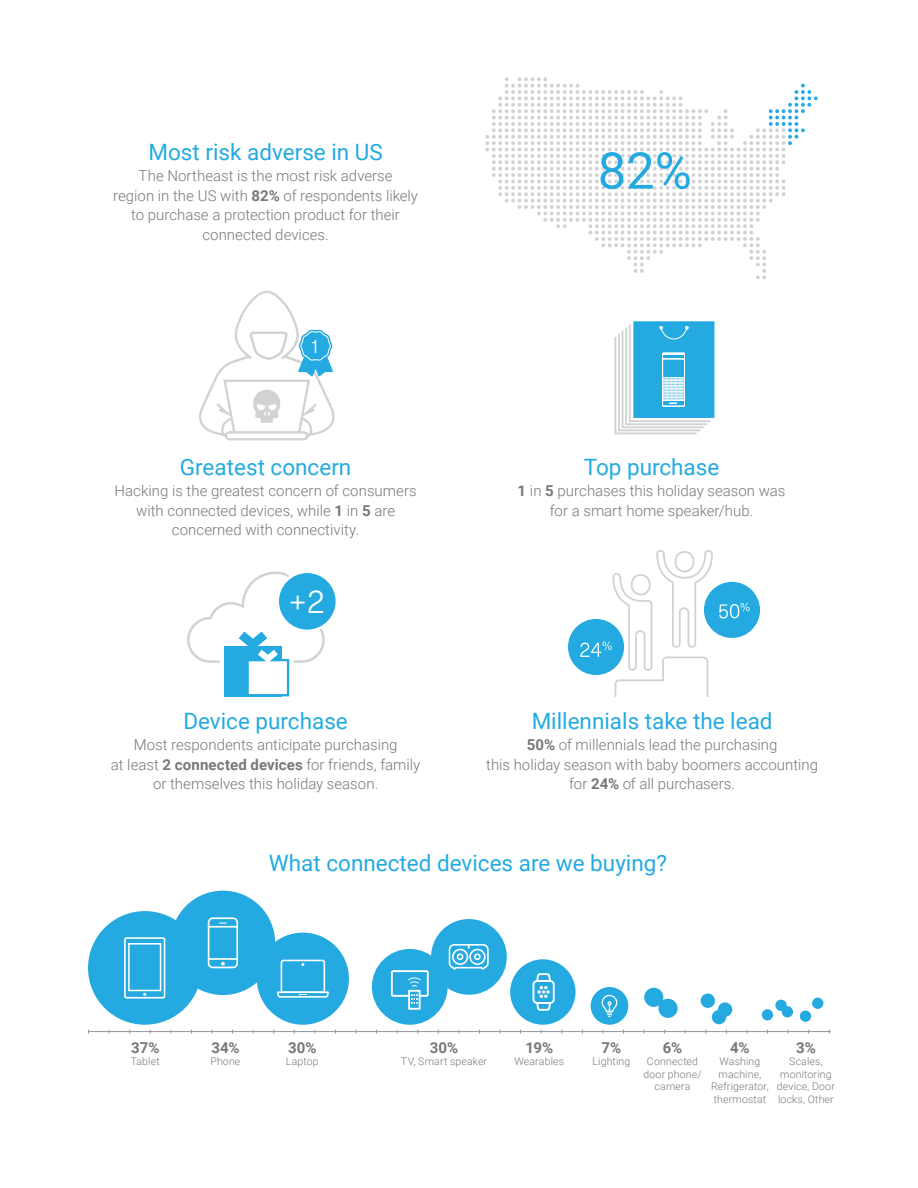
<style>
.page{position:relative;width:918px;height:1188px;background:#fff}
.page>*{position:absolute;margin:0;border:0;box-sizing:border-box;transform-origin:0 0}
.t1{font:50.7px "Roboto";color:#24aae1}
.t2{font:300 33px "Neue Haas Unica Pro";color:#fff}
.t3{font:22.5px "Roboto";color:#24aae1}
.t4{font:300 19.2px "Neue Haas Unica Pro";color:#fff}
.t5{font:300 15px/19.5px "Roboto";color:#76787b;text-align:center}
.t6{font:700 15px "Roboto";letter-spacing:.01em;color:#76787b}
.t7{font:300 10.5px/12.6px "Roboto";letter-spacing:.015em;color:#76787b;text-align:center}
.s1{font-weight:700}
</style>
<div class="page">
<svg style="left:485px;top:77px;width:333px;height:202px"></svg>
<svg style="left:199px;top:291px;width:136px;height:150px"></svg>
<svg style="left:614px;top:321px;width:101px;height:114px"></svg>
<div style="left:279px;top:573px;width:57px;height:57px;background:#24aae1;border-radius:50%"></div>
<div style="left:224px;top:646px;width:58px;height:50px;background:#24aae1"></div>
<div style="left:248px;top:660px;width:40px;height:35px;background:#fff"></div>
<div style="left:246px;top:659px;width:43px;height:37px;border:2px solid #24aae1"></div>
<svg style="left:187px;top:571px;width:139px;height:93px"></svg>
<div style="left:568px;top:619px;width:56px;height:56px;background:#24aae1;border-radius:50%"></div>
<div style="left:704px;top:582px;width:56px;height:56px;background:#24aae1;border-radius:50%"></div>
<svg style="left:580px;top:550px;width:170px;height:147px"></svg>
<svg style="left:700px;top:993px;width:15px;height:15px"></svg>
<div style="left:658px;top:999px;width:20px;height:19px;background:#24aae1;border-radius:50%"></div>
<div style="left:775px;top:1000px;width:12px;height:11px;background:#24aae1;border-radius:50%"></div>
<div style="left:800px;top:1011px;width:11px;height:11px;background:#24aae1;border-radius:50%"></div>
<div style="left:812px;top:998px;width:11px;height:11px;background:#24aae1;border-radius:50%"></div>
<div style="left:762px;top:1009px;width:11px;height:11px;background:#24aae1;border-radius:50%"></div>
<div style="left:718px;top:1002px;width:14px;height:15px;background:#24aae1;border-radius:50%"></div>
<div style="left:782px;top:1006px;width:11px;height:11px;background:#24aae1;border-radius:50%"></div>
<div style="left:712px;top:1010px;width:14px;height:14px;background:#24aae1;border-radius:50%"></div>
<div style="left:644px;top:988px;width:19px;height:19px;background:#24aae1;border-radius:50%"></div>
<div style="left:431px;top:919px;width:76px;height:76px;background:#24aae1;border-radius:50%"></div>
<svg style="left:448px;top:944px;width:41px;height:26px"></svg>
<div style="left:372px;top:949px;width:76px;height:76px;background:#24aae1;border-radius:50%"></div>
<svg style="left:411px;top:998px;width:7px;height:5px"></svg>
<svg style="left:408px;top:977px;width:13px;height:10px"></svg>
<div style="left:391px;top:970px;width:38px;height:27px;border:2px solid #fff"></div>
<div style="left:408px;top:990px;width:13px;height:20px;border:2px solid #fff"></div>
<div style="left:510px;top:959px;width:66px;height:66px;background:#24aae1;border-radius:50%"></div>
<svg style="left:532px;top:973px;width:23px;height:38px"></svg>
<div style="left:591px;top:987px;width:37px;height:38px;background:#24aae1;border-radius:50%"></div>
<svg style="left:601px;top:994px;width:17px;height:23px"></svg>
<div style="left:171px;top:891px;width:104px;height:104px;background:#24aae1;border-radius:50%"></div>
<svg style="left:221px;top:962px;width:4px;height:3px"></svg>
<div style="left:208px;top:917px;width:30px;height:51px;border:2px solid #fff;border-radius:4px"></div>
<hr style="left:209px;top:926px;width:28px;height:2px;background:#fff">
<hr style="left:209px;top:958px;width:28px;height:2px;background:#fff">
<div style="left:88px;top:911px;width:114px;height:114px;background:#24aae1;border-radius:50%"></div>
<div style="left:124px;top:937px;width:41px;height:62px;border:2px solid #fff;border-radius:2px"></div>
<div style="left:128px;top:943px;width:33px;height:48px;border:2px solid #fff"></div>
<hr style="left:89px;top:1031px;width:741px;height:1px;background:#939598">
<div style="left:257px;top:933px;width:92px;height:92px;background:#24aae1;border-radius:50%"></div>
<svg style="left:277px;top:959px;width:52px;height:39px"></svg>
<h3 class="t3" style="left:148px;top:136px;width:236px">Most risk adverse in US</h3>
<p class="t5" style="left:113px;top:166px;width:306px">The Northeast is the most risk adverse<br>region in the US with <span class="s1">82%</span> of respondents likely to purchase a protection product for their connected devices.</p>
<p class="t4" style="left:310px;top:335px;width:12px">1</p>
<h3 class="t3" style="left:180px;top:451px;width:173px">Greatest concern</h3>
<p class="t5" style="left:115px;top:481px;width:304px">Hacking is the greatest concern of consumers with connected devices, while <span class="s1">1</span> in <span class="s1">5</span> are concerned with connectivity.</p>
<h2 class="t2" style="left:288px;top:582px;width:38px">+2</h2>
<h3 class="t3" style="left:183px;top:705px;width:166px">Device purchase</h3>
<p class="t5" style="left:111px;top:735px;width:311px">Most respondents anticipate purchasing<br>at least <span class="s1">2 connected devices</span> for friends, family or themselves this holiday season.</p>
<h1 class="t1" style="left:598px;top:135px;width:96px">82%</h1>
<h3 class="t3" style="left:584px;top:451px;width:137px">Top purchase</h3>
<p class="t5" style="left:518px;top:481px;width:269px"><span class="s1">1</span> in <span class="s1">5</span> purchases this holiday season was for a smart home speaker/hub.</p>
<h3 class="t3" style="left:532px;top:705px;width:242px">Millennials take the lead</h3>
<p class="t5" style="left:486px;top:735px;width:333px"><span class="s1">50%</span> of millennials lead the purchasing<br>this holiday season with baby boomers accounting for <span class="s1">24%</span> of all purchasers.</p>
<h3 class="t3" style="left:269px;top:848px;width:400px">What connected devices are we buying?</h3>
<p class="t6" style="left:131px;top:1037px;width:30px">37%</p>
<p class="t7" style="left:131px;top:1055px;width:30px">Tablet</p>
<p class="t6" style="left:211px;top:1037px;width:30px">34%</p>
<p class="t7" style="left:210px;top:1055px;width:32px">Phone</p>
<p class="t6" style="left:288px;top:1037px;width:30px">30%</p>
<p class="t7" style="left:286px;top:1055px;width:34px">Laptop</p>
<p class="t6" style="left:430px;top:1037px;width:30px">30%</p>
<p class="t7" style="left:401px;top:1055px;width:88px">TV, Smart speaker</p>
<p class="t6" style="left:526px;top:1037px;width:29px">19%</p>
<p class="t7" style="left:515px;top:1055px;width:51px">Wearables</p>
<p class="t6" style="left:602px;top:1037px;width:21px">7%</p>
<p class="t7" style="left:593px;top:1055px;width:39px">Lighting</p>
<p class="t6" style="left:663px;top:1037px;width:21px">6%</p>
<p class="t7" style="left:644px;top:1055px;width:60px">Connected door phone/ camera</p>
<p class="t6" style="left:730px;top:1037px;width:21px">4%</p>
<p class="t7" style="left:711px;top:1055px;width:59px">Washing machine,<br>Refrigerator, thermostat</p>
<p class="t6" style="left:796px;top:1037px;width:21px">3%</p>
<p class="t7" style="left:777px;top:1055px;width:59px">Scales, monitoring device, Door locks, Other</p>
</div>
